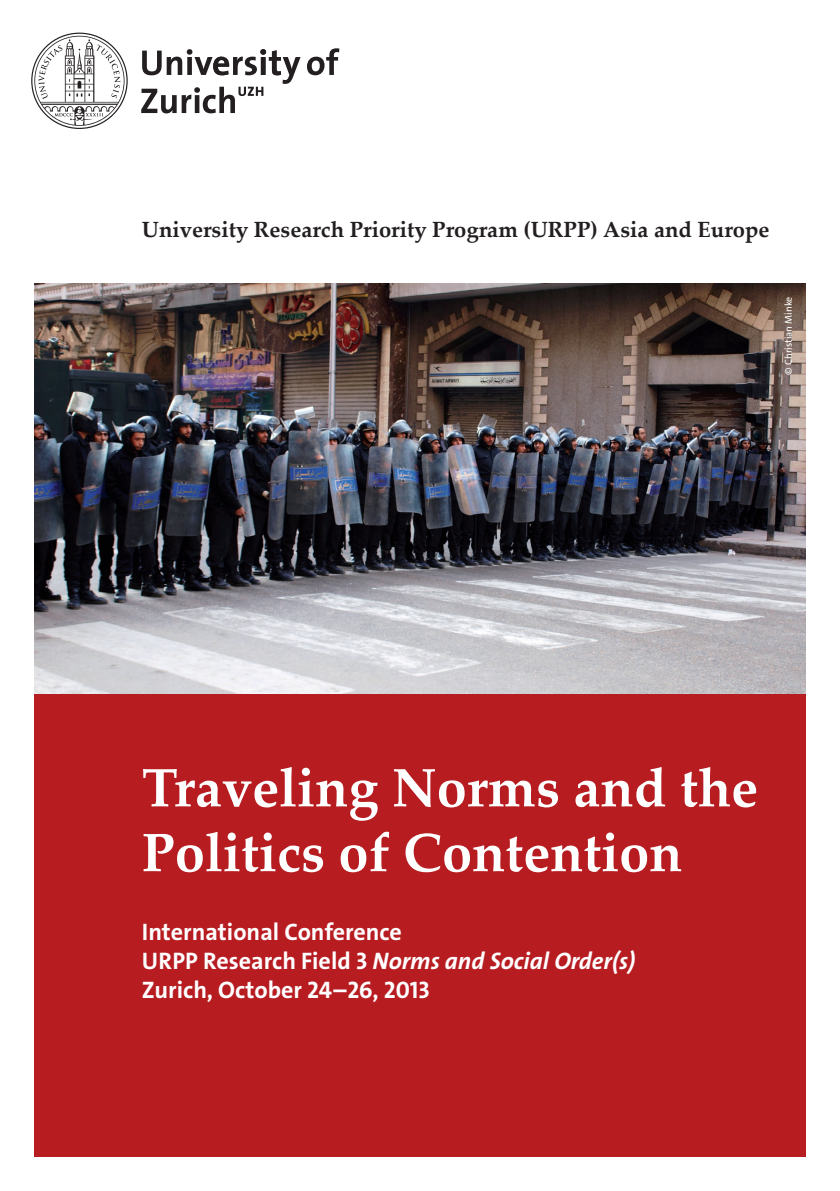
<style>
.page{position:relative;width:840px;height:1191px;background:#fff}
.page>*{position:absolute;margin:0;border:0;box-sizing:border-box;transform-origin:0 0}
.t1{font:700 54px/64.8px "Palatino Linotype";color:#fff}
.t2{font:24px "The Sans LP7 Bld";color:#fff}
.t3{font:24px "The Sans LP7 Bld IT";color:#fff}
.t4{font:700 22px "Palatino Linotype";color:#231f20}
.t5{font:10px "The Sans LP5 Plain";color:#fff}
.s1{font-family:"The Sans LP7 Bld"}
</style>
<div class="page">
<div style="left:34px;top:693px;width:771px;height:464px;background:#b71c21"></div>
<img style="left:34px;top:283px;width:771px;height:410px">
<svg style="left:31px;top:33px;width:308px;height:96px"></svg>
<p class="t4" style="left:142px;top:214px;width:629px">University Research Priority Program (URPP) Asia and Europe</p>
<p class="t5" style="left:781px;top:375px;width:80px;rotate:-90deg">© Christian Minke</p>
<h1 class="t1" style="left:142px;top:753px;width:617px">Traveling Norms and the<br>Politics of Contention</h1>
<p class="t2" style="left:142px;top:916px;width:261px">International Conference</p>
<p class="t3" style="left:142px;top:945px;width:494px"><span class="s1">URPP Research Field 3</span> Norms and Social Order(s)</p>
<p class="t2" style="left:142px;top:974px;width:289px">Zurich, October 24–26, 2013</p>
</div>
